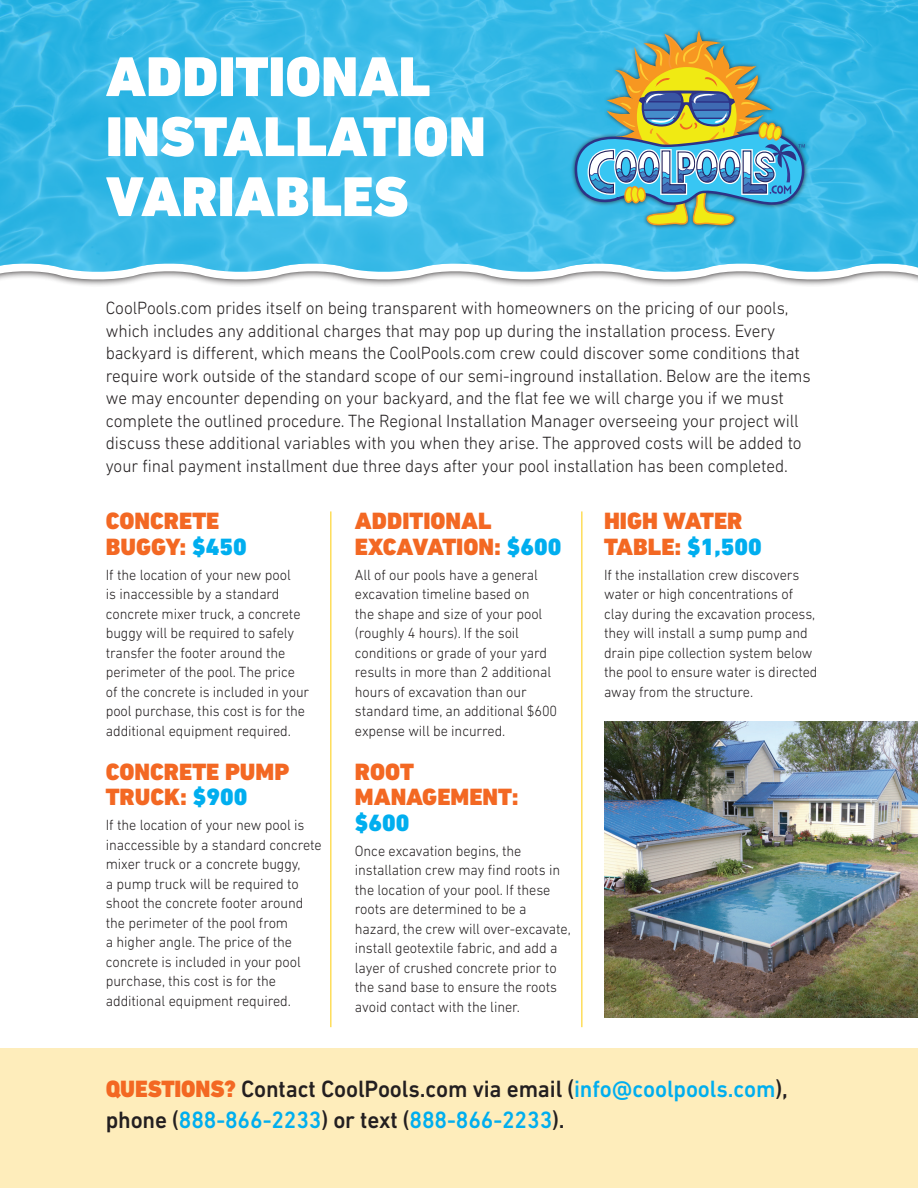
<style>
.page{position:relative;width:918px;height:1188px;background:#fff}
.page>*{position:absolute;margin:0;border:0;box-sizing:border-box;transform-origin:0 0}
.big_head{font:900 57px/60px "DIN Next LT Pro";color:#fff}
.small_subs{font:900 24px/25.5px "DIN Next LT Pro";color:#f36823}
.descriptions{font:500 24px/31.5px "DIN Next LT Pro";letter-spacing:-.005em;color:#231f20;scale:.96 1}
.descriptions-2{font:300 18px/22.5px "DIN Next LT Pro";letter-spacing:-.005em;color:#231f20;scale:.96 1}
.descriptions-3{font:300 15px/19.5px "DIN Next LT Pro";letter-spacing:-.005em;color:#231f20;scale:.96 1}
.s1{color:#00aeef}
.s2{font-weight:900;color:#f36823}
</style>
<div class="page">
<div style="left:0;top:1049px;width:918px;height:139px;background:#feedbb"></div>
<svg style="left:58px;top:281px;width:794px;height:5px"></svg>
<svg style="left:0;top:273px;width:918px;height:8px"></svg>
<img style="left:0;top:0;width:918px;height:273px">
<div style="left:570px;top:27px;width:239px;height:203px;background:#231f20;opacity:.76"></div>
<svg style="left:575px;top:31px;width:230px;height:202px;background:#6badae"></svg>
<hr style="left:330px;top:511px;width:1px;height:516px;background:#fecd08">
<hr style="left:581px;top:511px;width:1px;height:516px;background:#fecd08">
<img style="left:604px;top:721px;width:314px;height:296px">
<p class="big_head" style="left:106px;top:47px;width:382px">ADDITIONAL<br>INSTALLATION<br>VARIABLES</p>
<p class="descriptions-2" style="left:106px;top:297px;width:736px">CoolPools.com prides itself on being transparent with homeowners on the pricing of our pools, which includes any additional charges that may pop up during the installation process. Every backyard is different, which means the CoolPools.com crew could discover some conditions that require work outside of the standard scope of our semi-inground installation. Below are the items we may encounter depending on your backyard, and the flat fee we will charge you if we must complete the outlined procedure. The Regional Installation Manager overseeing your project will discuss these additional variables with you when they arise. The approved costs will be added to your final payment installment due three days after your pool installation has been completed.</p>
<p class="small_subs" style="left:106px;top:509px;width:143px">CONCRETE<br>BUGGY: <span class="s1">$450</span></p>
<p class="descriptions-3" style="left:106px;top:565px;width:214px">If the location of your new pool<br>is inaccessible by a standard concrete mixer truck, a concrete buggy will be required to safely transfer the footer around the perimeter of the pool. The price of the concrete is included in your pool purchase, this cost is for the additional equipment required.</p>
<p class="small_subs" style="left:106px;top:759px;width:185px">CONCRETE PUMP<br>TRUCK: <span class="s1">$900</span></p>
<p class="descriptions-3" style="left:106px;top:815px;width:227px">If the location of your new pool is inaccessible by a standard concrete mixer truck or a concrete buggy,<br>a pump truck will be required to shoot the concrete footer around the perimeter of the pool from<br>a higher angle. The price of the concrete is included in your pool purchase, this cost is for the additional equipment required.</p>
<p class="small_subs" style="left:355px;top:509px;width:208px">ADDITIONAL<br>EXCAVATION: <span class="s1">$600</span></p>
<p class="descriptions-3" style="left:355px;top:565px;width:212px">All of our pools have a general excavation timeline based on<br>the shape and size of your pool (roughly 4 hours). If the soil conditions or grade of your yard results in more than 2 additional hours of excavation than our standard time, an additional $600 expense will be incurred.</p>
<p class="small_subs" style="left:355px;top:759px;width:165px">ROOT<br>MANAGEMENT: <span class="s1">$600</span></p>
<p class="descriptions-3" style="left:355px;top:841px;width:226px">Once excavation begins, the installation crew may find roots in the location of your pool. If these roots are determined to be a hazard, the crew will over-excavate, install geotextile fabric, and add a layer of crushed concrete prior to the sand base to ensure the roots avoid contact with the liner.</p>
<p class="small_subs" style="left:604px;top:509px;width:159px">HIGH WATER<br>TABLE: <span class="s1">$1,500</span></p>
<p class="descriptions-3" style="left:604px;top:565px;width:224px">If the installation crew discovers water or high concentrations of clay during the excavation process, they will install a sump pump and drain pipe collection system below the pool to ensure water is directed away from the structure.</p>
<p class="descriptions" style="left:106px;top:1073px;width:712px"><span class="s2">QUESTIONS?</span> Contact CoolPools.com via email (<span class="s1">info@coolpools.com</span>), phone (<span class="s1">888-866-2233</span>) or text (<span class="s1">888-866-2233</span>).</p>
</div>
